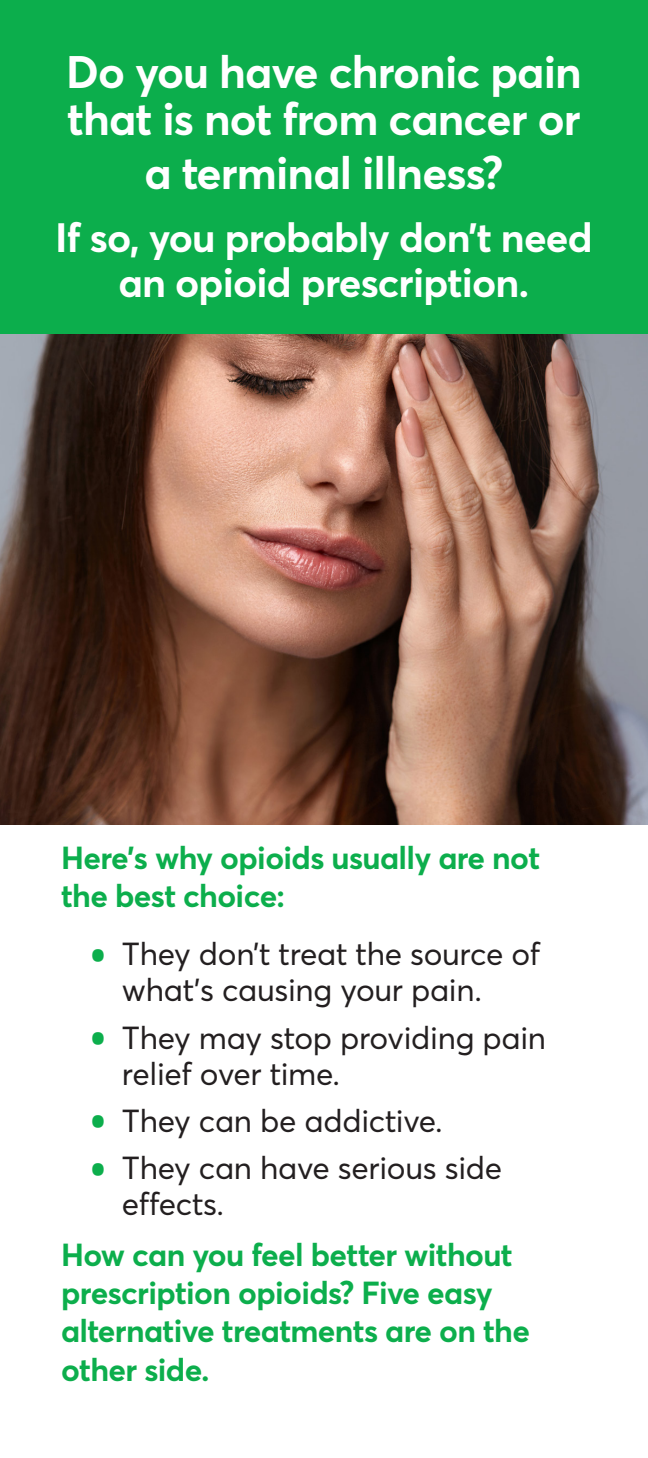
<style>
.page{position:relative;width:648px;height:1458px;background:#fff}
.page>*{position:absolute;margin:0;border:0;box-sizing:border-box;transform-origin:0 0}
.MainHeading{font:700 45px/47.2px "Averta";letter-spacing:-.02em;color:#fff}
.MainHeading-Part2{font:700 40.5px "Averta";letter-spacing:-.02em;color:#fff}
.t1{font:31.5px/36px "Averta";letter-spacing:-.01em;color:#231f20}
.Subheading1{font:700 31.5px/38.2px "Averta";letter-spacing:-.02em;color:#0cae4c}
.s1{font-family:"Open Sans";font-weight:700;font-size:40.5px;color:#0cae4c}
</style>
<div class="page">
<img style="left:0;top:334px;width:648px;height:490px">
<div style="left:0;top:0;width:648px;height:334px;background:#0cae4c"></div>
<p class="MainHeading" style="left:66px;top:48px;width:517px">Do you have chronic pain that is not from cancer or</p>
<p class="MainHeading" style="left:144px;top:149px;width:361px">a terminal illness?</p>
<p class="MainHeading-Part2" style="left:55px;top:212px;width:539px">If so, you probably don’t need</p>
<p class="MainHeading-Part2" style="left:118px;top:257px;width:413px">an opioid prescription.</p>
<p class="Subheading1" style="left:61px;top:838px;width:481px">Here’s why opioids usually are not the best choice:</p>
<p class="t1" style="left:122px;top:936px;width:420px;text-indent:-32px"><span class="s1">•</span> They don’t treat the source of what’s causing your pain.</p>
<p class="t1" style="left:122px;top:1019px;width:426px;text-indent:-32px"><span class="s1">•</span> They may stop providing pain relief over time.</p>
<p class="t1" style="left:90px;top:1103px;width:354px"><span class="s1">•</span> They can be addictive.</p>
<p class="t1" style="left:122px;top:1150px;width:382px;text-indent:-32px"><span class="s1">•</span> They can have serious side effects.</p>
<p class="Subheading1" style="left:61px;top:1235px;width:470px">How can you feel better without prescription opioids? Five easy alternative treatments are on the other side.</p>
</div>
